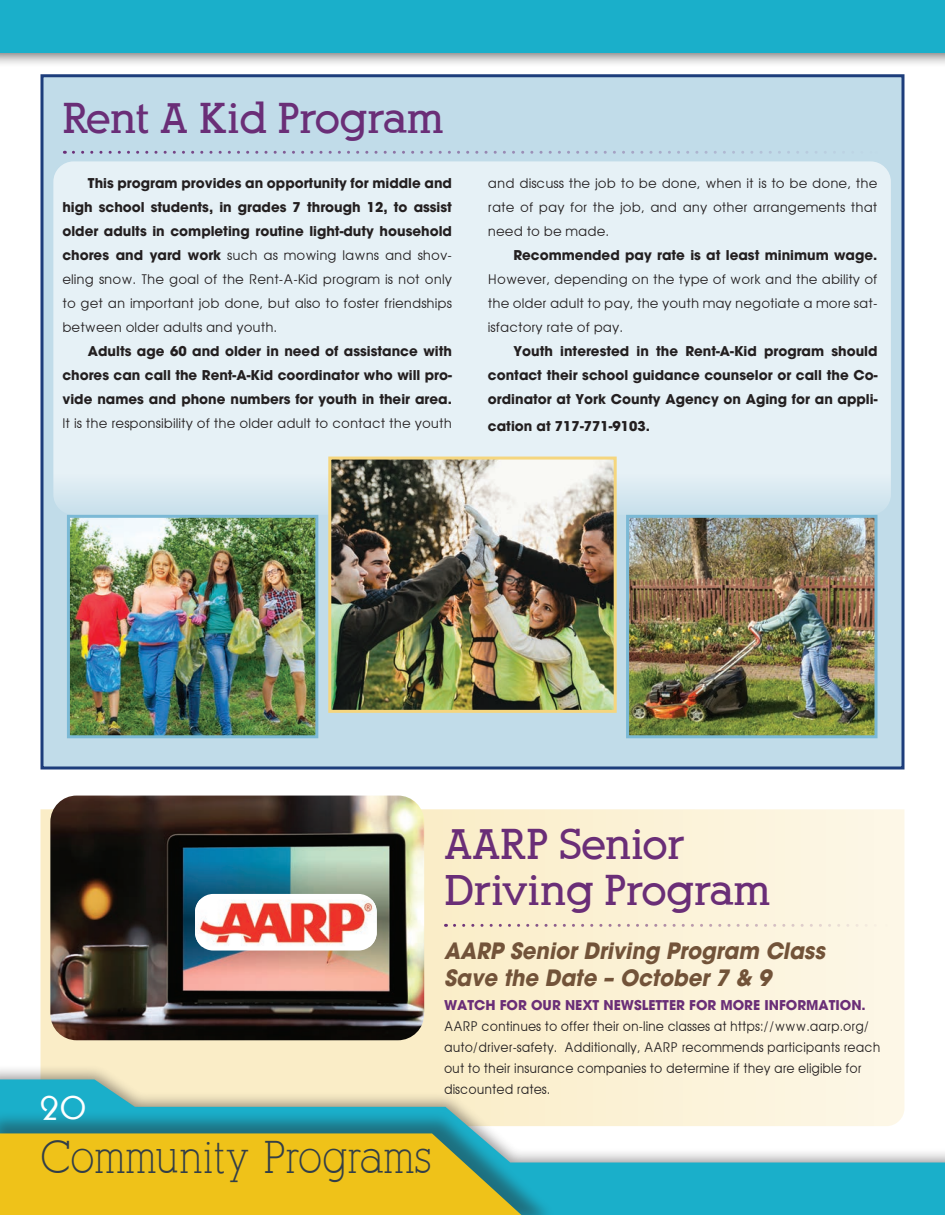
<style>
.page{position:relative;width:945px;height:1215px;background:#fff}
.page>*{position:absolute;margin:0;border:0;box-sizing:border-box;transform-origin:0 0}
.t1{font:45px "Alexandria FLF";color:#323e48;scale:.95 1}
.t2{font:700 42px/46.5px "Alexandria FLF";letter-spacing:-.01em;color:#6a2e77}
.t3{font:30px "Brioche Display Caps S Si";color:#fff}
.t4{font:italic 700 22.5px/27px "Avant Garde";color:#725339;scale:.94 1}
.t5{font:700 13.5px/24px "Avant Garde";color:#231f20;text-align:justify}
.t6{font:13.5px/24px "Avant Garde";color:#231f20;text-align:justify}
.t7{font:13.5px/21px "Avant Garde";color:#231f20;scale:.94 1}
.t8{font:700 13.5px "Avant Garde";color:#6a2e77}
.s1{font-weight:400}
</style>
<div class="page">
<div style="left:40px;top:74px;width:864px;height:696px;background:#c1dce9;border:3px solid #1d3d7b"></div>
<div style="left:53px;top:161px;width:838px;height:354px;background:#e6f1f6;border-radius:20px"></div>
<div style="left:0;top:0;width:945px;height:152px;background:#231f20;opacity:.66"></div>
<div style="left:0;top:0;width:945px;height:52px;background:#1aafca"></div>
<svg style="left:40px;top:809px;width:864px;height:255px;background:#fbf1d5"></svg>
<svg style="left:454px;top:924px;width:433px;height:3px"></svg>
<img style="left:50px;top:796px;width:374px;height:244px">
<div style="left:195px;top:894px;width:182px;height:57px;background:#fff;border-radius:18px"></div>
<img style="left:195px;top:900px;width:182px;height:47px">
<div style="left:0;top:1064px;width:945px;height:151px;background:#231f20;opacity:.45"></div>
<svg style="left:0;top:1079px;width:945px;height:136px"></svg>
<div style="left:0;top:1111px;width:557px;height:104px;background:#231f20;opacity:.44"></div>
<svg style="left:0;top:1133px;width:521px;height:82px;background:#dfbe26"></svg>
<svg style="left:73px;top:151px;width:804px;height:3px"></svg>
<img style="left:332px;top:461px;width:281px;height:248px">
<div style="left:328px;top:457px;width:289px;height:256px;border:3px solid #f5d67e"></div>
<img style="left:71px;top:519px;width:243px;height:215px">
<div style="left:67px;top:515px;width:251px;height:223px;border:3px solid #7bb9d5"></div>
<img style="left:630px;top:519px;width:244px;height:215px">
<div style="left:626px;top:515px;width:252px;height:223px;border:3px solid #7bb9d5"></div>
<h2 class="t2" style="left:62px;top:95px;width:383px">Rent A Kid Program</h2>
<p class="t5" style="left:62px;top:172px;width:391px;text-indent:26px">This program provides an opportunity for middle and high school students, in grades 7 through 12, to assist older adults in completing routine light-duty household chores and yard work <span class="s1">such as mowing lawns and shov&shy;eling snow. The goal of the Rent-A-Kid program is not only to get an important job done, but also to foster friendships between older adults and youth.</span></p>
<p class="t5" style="left:62px;top:340px;width:391px;text-indent:26px">Adults age 60 and older in need of assistance with chores can call the Rent-A-Kid coordinator who will pro&shy;vide names and phone numbers for youth in their area.</p>
<p class="t6" style="left:62px;top:411px;width:391px">It is the responsibility of the older adult to contact the youth</p>
<p class="t6" style="left:488px;top:171px;width:391px">and discuss the job to be done, when it is to be done, the rate of pay for the job, and any other arrangements that need to be made.</p>
<p class="t5" style="left:513px;top:244px;width:366px">Recommended pay rate is at least minimum wage.</p>
<p class="t6" style="left:488px;top:267px;width:391px">However, depending on the type of work and the ability of the older adult to pay, the youth may negotiate a more sat&shy;isfactory rate of pay.</p>
<p class="t5" style="left:488px;top:340px;width:391px;text-indent:26px">Youth interested in the Rent-A-Kid program should contact their school guidance counselor or call the Co&shy;ordinator at York County Agency on Aging for an appli-</p>
<p class="t5" style="left:488px;top:415px;width:164px">cation at 717-771-9103.</p>
<h3 class="t3" style="left:40px;top:1093px;width:43px">20</h3>
<h1 class="t1" style="left:40px;top:1132px;width:413px">Community Programs</h1>
<h2 class="t2" style="left:444px;top:821px;width:328px">AARP Senior<br>Driving Program</h2>
<h3 class="t4" style="left:444px;top:939px;width:407px">AARP Senior Driving Program Class<br>Save the Date – October 7 &amp; 9</h3>
<p class="t8" style="left:444px;top:999px;width:423px">WATCH FOR OUR NEXT NEWSLETTER FOR MORE INFORMATION.</p>
<p class="t7" style="left:444px;top:1016px;width:466px">AARP continues to offer their on-line classes at https://www.aarp.org/ auto/driver-safety. Additionally, AARP recommends participants reach out to their insurance companies to determine if they are eligible for discounted rates.</p>
</div>
